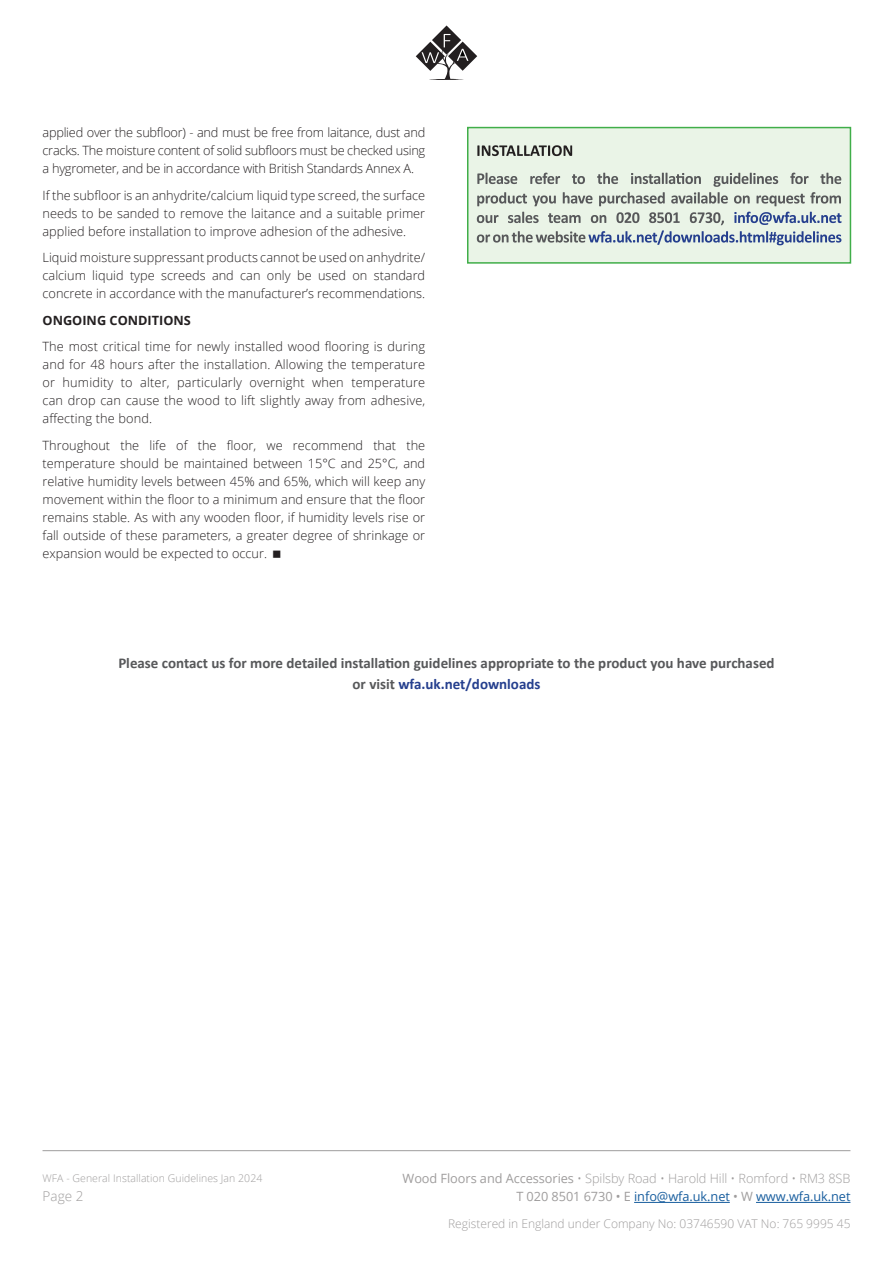
<style>
.page{position:relative;width:893px;height:1263px;background:#fff}
.page>*{position:absolute;margin:0;border:0;box-sizing:border-box;transform-origin:0 0}
.t1{font:700 15px/21px "Calibri";color:#57585a;text-align:center}
.t2{font:300 13.5px "Open Sans";color:#9f9d9d}
.t3{font:300 12.75px/18px "Open Sans";color:#231f20;text-align:justify}
.t4{font:12.75px/18px "Open Sans";letter-spacing:-.005em;color:#9f9d9d;text-align:right}
.t5{font:700 12.75px "Open Sans";color:#231f20}
.t6{font:300 12px "Open Sans";color:#9f9d9d}
.t7{font:300 10.5px "Open Sans";letter-spacing:.005em;color:#9f9d9d}
.s1{color:#253f8e}
.s2{font-weight:300}
.s3{color:#175d9e}
</style>
<div class="page">
<div style="left:467px;top:127px;width:384px;height:137px;background:#eaf4e7;border:2px solid #40ae49"></div>
<hr style="left:43px;top:1150px;width:807px;height:1px;background:#9f9d9d">
<svg style="left:416px;top:26px;width:61px;height:54px"></svg>
<svg style="left:477px;top:212px;width:364px;height:33px"></svg>
<svg style="left:477px;top:173px;width:364px;height:33px"></svg>
<svg style="left:477px;top:145px;width:95px;height:11px"></svg>
<hr style="left:634px;top:1202px;width:96px;height:1px;background:#175d9e">
<hr style="left:756px;top:1202px;width:94px;height:1px;background:#175d9e">
<p class="t3" style="left:43px;top:123px;width:384px">applied over the subfloor) - and must be free from laitance, dust and cracks. The moisture content of solid subfloors must be checked using a hygrometer, and be in accordance with British Standards Annex A.</p>
<p class="t3" style="left:43px;top:186px;width:384px">If the subfloor is an anhydrite/calcium liquid type screed, the surface needs to be sanded to remove the laitance and a suitable primer applied before installation to improve adhesion of the adhesive.</p>
<p class="t3" style="left:43px;top:248px;width:384px">Liquid moisture suppressant products cannot be used on anhydrite/ calcium liquid type screeds and can only be used on standard concrete in accordance with the manufacturer’s recommendations.</p>
<p class="t5" style="left:43px;top:311px;width:150px">ONGOING CONDITIONS</p>
<p class="t3" style="left:43px;top:337px;width:384px">The most critical time for newly installed wood flooring is during and for 48 hours after the installation. Allowing the temperature or humidity to alter, particularly overnight when temperature can drop can cause the wood to lift slightly away from adhesive, affecting the bond.</p>
<p class="t3" style="left:43px;top:436px;width:384px">Throughout the life of the floor, we recommend that the temperature should be maintained between 15°C and 25°C, and relative humidity levels between 45% and 65%, which will keep any movement within the floor to a minimum and ensure that the floor remains stable. As with any wooden floor, if humidity levels rise or fall outside of these parameters, a greater degree of shrinkage or expansion would be expected to occur.</p>
<p class="t1" style="left:118px;top:651px;width:658px">Please contact us for more detailed installation guidelines appropriate to the product you have purchased or visit <span class="s1">wfa.uk.net/downloads</span></p>
<p class="t7" style="left:43px;top:1171px;width:221px">WFA - General Installation Guidelines Jan 2024</p>
<p class="t2" style="left:43px;top:1187px;width:43px">Page 2</p>
<p class="t4" style="left:403px;top:1169px;width:449px">Wood Floors and Accessories <span class="s2">• Spilsby Road • Harold Hill • Romford • RM3 8SB<br></span>T 020 8501 6730 • E <span class="s3">info@wfa.uk.net</span> • W <span class="s3">www.wfa.uk.net</span></p>
<p class="t6" style="left:448px;top:1215px;width:404px">Registered in England under Company No: 03746590 VAT No: 765 9995 45</p>
</div>
